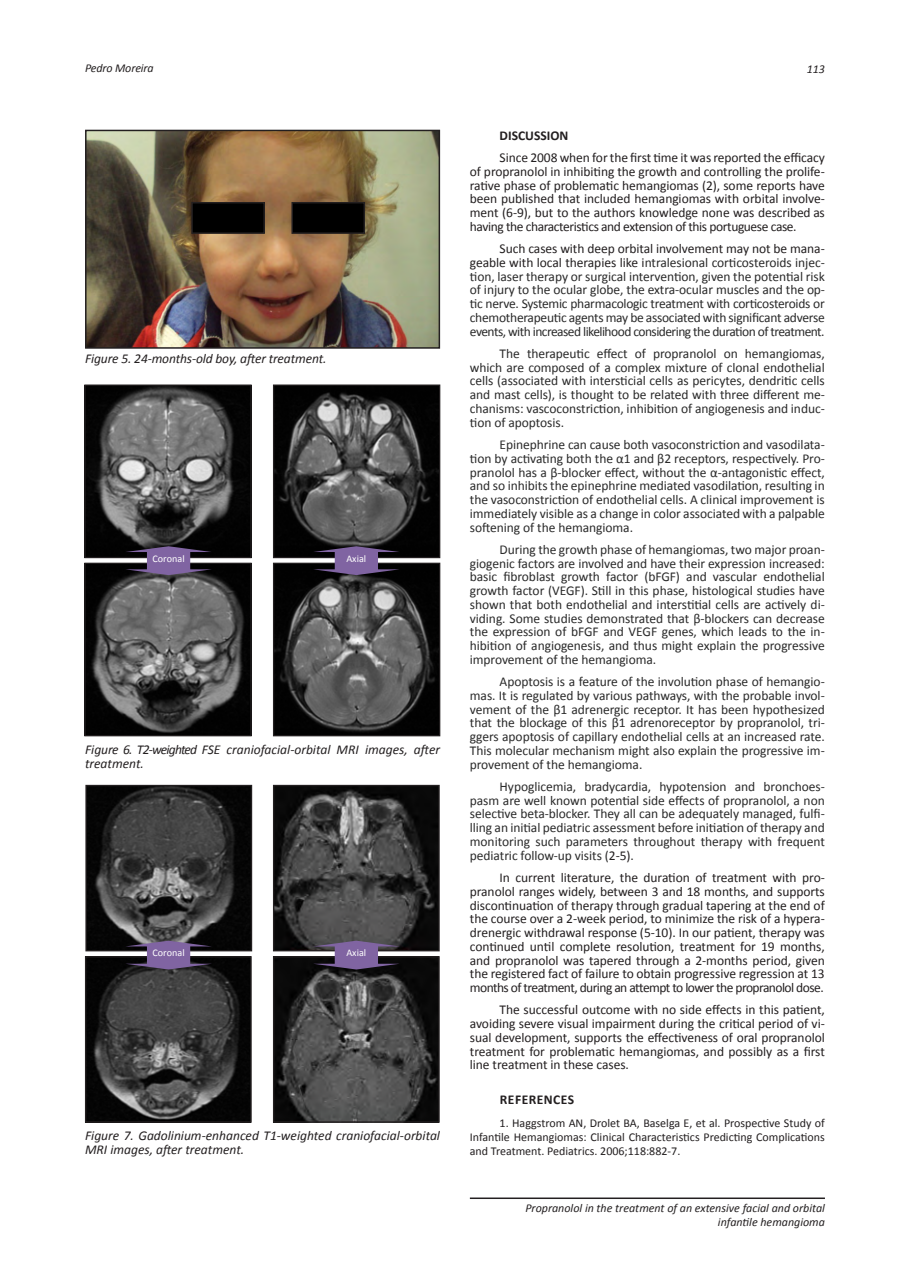
<style>
.page{position:relative;width:910px;height:1280px;background:#fff}
.page>*{position:absolute;margin:0;border:0;box-sizing:border-box;transform-origin:0 0}
.t1{font:13.5px/13.8px "Calibri";letter-spacing:-.005em;color:#2a2a2a;text-align:justify}
.t2{font:13.5px/13.8px "Calibri";letter-spacing:-.03em;color:#231f20;text-align:justify}
.Pie_de_foto{font:italic 13.5px/13.5px "Calibri";color:#231f20}
.Apartados{font:700 13.5px "Calibri";letter-spacing:.01em;color:#231f20}
.Apartados-2{font:700 13.5px "Calibri";letter-spacing:.035em;color:#231f20}
.t3{font:12px/13.8px "Calibri";color:#231f20;text-align:justify}
.t4{font:italic 12px/13.5px "Calibri";color:#231f20;text-align:right}
.t5{font:10.2px "Calibri";color:#fff}
.s1{color:#231f20}
</style>
<div class="page">
<hr style="left:470px;top:1197px;width:355px;height:2px;background:#231f20">
<img style="left:88px;top:133px;width:349px;height:213px">
<div style="left:85px;top:130px;width:355px;height:219px;border:2px solid #231f20"></div>
<div style="left:192px;top:203px;width:72px;height:30px;background:#000"></div>
<div style="left:191px;top:202px;width:74px;height:32px;border:2px solid #231f20"></div>
<div style="left:292px;top:203px;width:72px;height:30px;background:#000"></div>
<div style="left:291px;top:202px;width:74px;height:32px;border:2px solid #231f20"></div>
<img style="left:86px;top:386px;width:164px;height:170px">
<div style="left:84px;top:384px;width:168px;height:174px;border:1px solid #231f20"></div>
<img style="left:275px;top:386px;width:163px;height:170px">
<div style="left:273px;top:384px;width:167px;height:174px;border:1px solid #231f20"></div>
<img style="left:86px;top:565px;width:164px;height:169px">
<div style="left:84px;top:563px;width:168px;height:173px;border:1px solid #231f20"></div>
<img style="left:275px;top:565px;width:163px;height:169px">
<div style="left:273px;top:563px;width:167px;height:173px;border:1px solid #231f20"></div>
<img style="left:87px;top:787px;width:163px;height:162px">
<div style="left:85px;top:785px;width:167px;height:166px;border:1px solid #231f20"></div>
<img style="left:275px;top:787px;width:163px;height:162px">
<div style="left:273px;top:785px;width:167px;height:166px;border:1px solid #231f20"></div>
<img style="left:87px;top:958px;width:163px;height:163px">
<div style="left:85px;top:956px;width:167px;height:167px;border:1px solid #231f20"></div>
<img style="left:275px;top:958px;width:163px;height:163px">
<div style="left:273px;top:956px;width:167px;height:167px;border:1px solid #231f20"></div>
<svg style="left:125px;top:546px;width:87px;height:29px;background:#50455d"></svg>
<div style="left:149px;top:552px;width:39px;height:12px;background:#8064a2"></div>
<svg style="left:313px;top:546px;width:87px;height:29px;background:#4b4158"></svg>
<div style="left:337px;top:552px;width:39px;height:12px;background:#8064a2"></div>
<svg style="left:125px;top:941px;width:87px;height:28px;background:#564b63"></svg>
<div style="left:149px;top:946px;width:39px;height:13px;background:#8064a2"></div>
<svg style="left:313px;top:941px;width:87px;height:28px;background:#5d5169"></svg>
<div style="left:337px;top:946px;width:39px;height:13px;background:#8064a2"></div>
<p class="t4" style="left:85px;top:61px;width:70px">Pedro Moreira</p>
<p class="t4" style="left:807px;top:62px;width:20px">113</p>
<p class="Pie_de_foto" style="left:85px;top:351px;width:243px">Figure 5. 24-months-old boy, after treatment.</p>
<p class="t5" style="left:152px;top:552px;width:34px">Coronal</p>
<p class="t5" style="left:346px;top:552px;width:21px">Axial</p>
<p class="Pie_de_foto" style="left:85px;top:742px;width:357px">Figure 6. T2-weighted FSE craniofacial-orbital MRI images, after treatment.</p>
<p class="t5" style="left:152px;top:946px;width:34px">Coronal</p>
<p class="t5" style="left:346px;top:946px;width:21px">Axial</p>
<p class="Pie_de_foto" style="left:85px;top:1129px;width:357px">Figure 7. Gadolinium-enhanced T1-weighted craniofacial-orbital<br>MRI images, after treatment.</p>
<p class="Apartados" style="left:500px;top:127px;width:70px">DISCUSSION</p>
<p class="t2" style="left:470px;top:151px;width:357px;text-indent:30px">Since 2008 when for the first time it was reported the efficacy of propranolol in inhibiting the growth and controlling the prolife&shy;rative phase of problematic hemangiomas (2), some reports have been published that included hemangiomas with orbital involve&shy;ment (6-9), but to the authors knowledge none was described as having the characteristics and extension of this portuguese case.</p>
<p class="t1" style="left:470px;top:242px;width:357px;text-indent:30px"><span class="s1">Such cases with deep orbital involvement may not be mana&shy;geable with local therapies like i</span>ntralesional corticosteroids injec&shy;tion, laser therapy or surgical intervention, given the potential risk of injury to the ocular globe, the extra-ocular muscles and the op&shy;tic nerve. Systemic pharmacologic treatment with corticosteroids or chemotherapeutic agents may be associated with significant adverse events, with increased likelihood considering the duration of treatment.</p>
<p class="t1" style="left:470px;top:347px;width:357px;text-indent:30px">The therapeutic effect of propranolol on hemangiomas, which are composed of a complex mixture of clonal endothelial cells (associated with intersticial cells as pericytes, dendritic cells and mast cells), is thought to be related with three different me&shy;chanisms: vascoconstriction, inhibition of angiogenesis and induc&shy;tion of apoptosis.</p>
<p class="t1" style="left:470px;top:438px;width:357px;text-indent:30px">Epinephrine can cause both vasoconstriction and vasodilata&shy;tion by activating both the α1 and β2 receptors, respectively. Pro&shy;pranolol has a β-blocker effect, without the α-antagonistic effect, and so inhibits the epinephrine mediated vasodilation, resulting in the vasoconstriction of endothelial cells. A clinical improvement is immediately visible as a change in color associated with a palpable softening of the hemangioma.</p>
<p class="t1" style="left:470px;top:542px;width:357px;text-indent:30px">During the growth phase of hemangiomas, two major proan&shy;giogenic factors are involved and have their expression increased: basic fibroblast growth factor (bFGF) and vascular endothelial growth factor (VEGF). Still in this phase, histological studies have shown that both endothelial and interstitial cells are actively di&shy;viding. Some studies demonstrated that β-blockers can decrease the expression of bFGF and VEGF genes, which leads to the in&shy;hibition of angiogenesis, and thus might explain the progressive improvement of the hemangioma.</p>
<p class="t1" style="left:470px;top:675px;width:357px;text-indent:30px">Apoptosis is a feature of the involution phase of hemangio&shy;mas. It is regulated by various pathways, with the probable invol&shy;vement of the β1 adrenergic receptor. It has been hypothesized that the blockage of this β1 adrenoreceptor by propranolol, tri&shy;ggers apoptosis of capillary endothelial cells at an increased rate.<br>This molecular mechanism might also explain the progressive im&shy;provement of the hemangioma.</p>
<p class="t1" style="left:470px;top:780px;width:357px;text-indent:30px">Hypoglicemia, bradycardia, hypotension and bronchoes&shy;pasm are well known potential side effects of propranolol, a non selective beta-blocker. They all can be adequately managed, fulfi&shy;lling an initial pediatric assessment before initiation of therapy and monitoring such parameters throughout therapy with frequent pediatric follow-up visits (<span class="s1">2-5)</span>.</p>
<p class="t2" style="left:470px;top:871px;width:357px;text-indent:30px">In current literature, the duration of treatment with pro&shy;pranolol ranges widely, between 3 and 18 months, and supports discontinuation of therapy through gradual tapering at the end of the course over a 2-week period, to minimize the risk of a hypera&shy;drenergic withdrawal response (5-10). In our patient, therapy was continued until complete resolution, treatment for 19 months, and propranolol was tapered through a 2-months period, given the registered fact of failure to obtain progressive regression at 13 months of treatment, during an attempt to lower the propranolol dose.</p>
<p class="t2" style="left:470px;top:1003px;width:357px;text-indent:30px">The successful outcome with no side effects in this patient, avoiding severe visual impairment during the critical period of vi&shy;sual development, supports the effectiveness of oral propranolol treatment for problematic hemangiomas, and possibly as a first line treatment in these cases.</p>
<p class="Apartados-2" style="left:500px;top:1091px;width:76px">REFERENCES</p>
<p class="t3" style="left:470px;top:1116px;width:357px;text-indent:30px">1. Haggstrom AN, Drolet BA, Baselga E, et al. Prospective Study of Infantile Hemangiomas: Clinical Characteristics Predicting Complications and Treatment. Pediatrics. 2006;118:882-7.</p>
<p class="t4" style="left:525px;top:1201px;width:301px">Propranolol in the treatment of an extensive facial and orbital infantile hemangioma</p>
</div>
